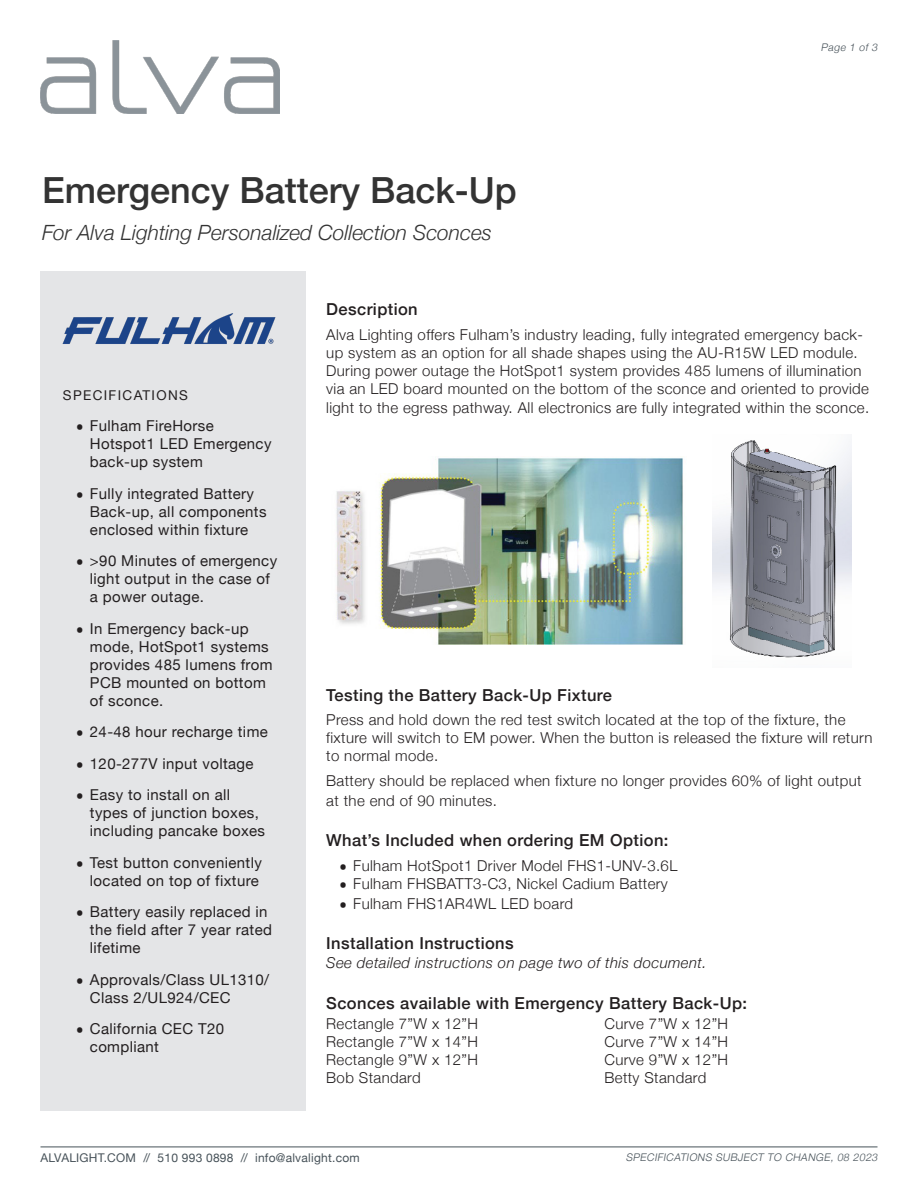
<style>
.page{position:relative;width:918px;height:1188px;background:#fff}
.page>*{position:absolute;margin:0;border:0;box-sizing:border-box;transform-origin:0 0}
.t1{font:500 36px "Helvetica Neue";color:#333}
.t2{font:italic 300 21px "Helvetica Neue";color:#333}
.t3{font:500 16.5px "Helvetica Neue";letter-spacing:.025em;color:#231f20}
.t4{font:300 15px/18px "Helvetica Neue";letter-spacing:.025em;color:#231f20}
.t5{font:15px/18px "Helvetica Neue";letter-spacing:.025em;color:#231f20}
.t6{font:italic 300 15px "Helvetica Neue";letter-spacing:.025em;color:#231f20}
.t7{font:13.5px "Helvetica Neue";letter-spacing:.1em;color:#231f20}
.TABLE_TEXT{font:12px "Helvetica Neue";letter-spacing:.02em;color:#475259}
.TABLE_TEXT-2{font:italic 300 10.5px "Helvetica Neue";color:#475259}
.s1{font-family:"Korolev";font-weight:300;font-size:13.5px}
.s2{font-family:"Korolev";font-size:13.5px}
</style>
<div class="page">
<div style="left:40px;top:271px;width:266px;height:839px;background:#e4e5e7"></div>
<img style="left:62px;top:313px;width:214px;height:31px">
<img style="left:713px;top:440px;width:138px;height:218px">
<img style="left:336px;top:458px;width:347px;height:186px">
<img style="left:40px;top:41px;width:240px;height:72px">
<hr style="left:40px;top:1147px;width:838px;height:1px;background:#475259">
<p class="t1" style="left:42px;top:161px;width:476px">Emergency Battery Back-Up</p>
<p class="t2" style="left:42px;top:216px;width:452px">For Alva Lighting Personalized Collection Sconces</p>
<p class="TABLE_TEXT-2" style="left:821px;top:38px;width:61px">Page 1 of 3</p>
<p class="t7" style="left:63px;top:385px;width:127px">SPECIFICATIONS</p>
<p class="t5" style="left:90px;top:418px;width:183px;text-indent:-14px"><span class="s1">•</span> Fulham FireHorse<br>Hotspot1 LED Emergency back-up system</p>
<p class="t5" style="left:90px;top:485px;width:178px;text-indent:-14px"><span class="s1">•</span> Fully integrated Battery<br>Back-up, all components enclosed within fixture</p>
<p class="t5" style="left:90px;top:553px;width:189px;text-indent:-14px"><span class="s1">•</span> &gt;90 Minutes of emergency light output in the case of a power outage.</p>
<p class="t5" style="left:90px;top:620px;width:184px;text-indent:-14px"><span class="s1">•</span> In Emergency back-up mode, HotSpot1 systems provides 485 lumens from<br>PCB mounted on bottom of sconce.</p>
<p class="t5" style="left:76px;top:724px;width:193px"><span class="s1">•</span> 24-48 hour recharge time</p>
<p class="t5" style="left:76px;top:755px;width:179px"><span class="s1">•</span> 120-277V input voltage</p>
<p class="t5" style="left:90px;top:787px;width:177px;text-indent:-14px"><span class="s1">•</span> Easy to install on all types of junction boxes, including pancake boxes</p>
<p class="t5" style="left:76px;top:854px;width:187px;text-align:right"><span class="s1">•</span> Test button conveniently located on top of fixture</p>
<p class="t5" style="left:90px;top:904px;width:184px;text-indent:-14px"><span class="s1">•</span> Battery easily replaced in the field after 7 year rated lifetime</p>
<p class="t5" style="left:90px;top:971px;width:181px;text-indent:-14px"><span class="s1">•</span> Approvals/Class UL1310/<br>Class 2/UL924/CEC</p>
<p class="t5" style="left:90px;top:1021px;width:136px;text-indent:-14px"><span class="s1">•</span> California CEC T20 compliant</p>
<p class="t3" style="left:326px;top:296px;width:93px">Description</p>
<p class="t4" style="left:326px;top:324px;width:544px">Alva Lighting offers Fulham’s industry leading, fully integrated emergency back&shy;up system as an option for all shade shapes using the AU-R15W LED module.<br>During power outage the HotSpot1 system provides 485 lumens of illumination via an LED board mounted on the bottom of the sconce and oriented to provide</p>
<p class="t4" style="left:326px;top:398px;width:544px">light to the egress pathway. All electronics are fully integrated within the sconce.</p>
<p class="t3" style="left:326px;top:682px;width:287px">Testing the Battery Back-Up Fixture</p>
<p class="t4" style="left:326px;top:710px;width:548px">Press and hold down the red test switch located at the top of the fixture, the fixture will switch to EM power. When the button is released the fixture will return to normal mode.</p>
<p class="t4" style="left:326px;top:770px;width:537px;line-height:19.8px">Battery should be replaced when fixture no longer provides 60% of light output at the end of 90 minutes.</p>
<p class="t3" style="left:326px;top:827px;width:344px">What’s Included when ordering EM Option:</p>
<p class="t4" style="left:340px;top:855px;width:339px"><span class="s2">•</span> Fulham HotSpot1 Driver Model FHS1-UNV-3.6L</p>
<p class="t4" style="left:340px;top:873px;width:330px"><span class="s2">•</span> Fulham FHSBATT3-C3, Nickel Cadium Battery</p>
<p class="t4" style="left:340px;top:893px;width:235px"><span class="s2">•</span> Fulham FHS1AR4WL LED board</p>
<p class="t3" style="left:326px;top:930px;width:189px">Installation Instructions</p>
<p class="t6" style="left:326px;top:951px;width:382px">See detailed instructions on page two of this document.</p>
<p class="t3" style="left:326px;top:989px;width:422px">Sconces available with Emergency Battery Back-Up:</p>
<p class="t4" style="left:326px;top:1014px;width:153px">Rectangle 7”W x 12”H</p>
<p class="t4" style="left:326px;top:1032px;width:153px">Rectangle 7”W x 14”H</p>
<p class="t4" style="left:326px;top:1050px;width:153px">Rectangle 9”W x 12”H</p>
<p class="t4" style="left:326px;top:1068px;width:96px">Bob Standard</p>
<p class="t4" style="left:604px;top:1014px;width:125px">Curve 7”W x 12”H</p>
<p class="t4" style="left:604px;top:1032px;width:125px">Curve 7”W x 14”H</p>
<p class="t4" style="left:604px;top:1050px;width:125px">Curve 9”W x 12”H</p>
<p class="t4" style="left:604px;top:1068px;width:103px">Betty Standard</p>
<p class="TABLE_TEXT" style="left:40px;top:1149px;width:321px">ALVALIGHT.COM // 510 993 0898 // info@alvalight.com</p>
<p class="TABLE_TEXT-2" style="left:626px;top:1149px;width:256px">SPECIFICATIONS SUBJECT TO CHANGE, 08 2023</p>
</div>
